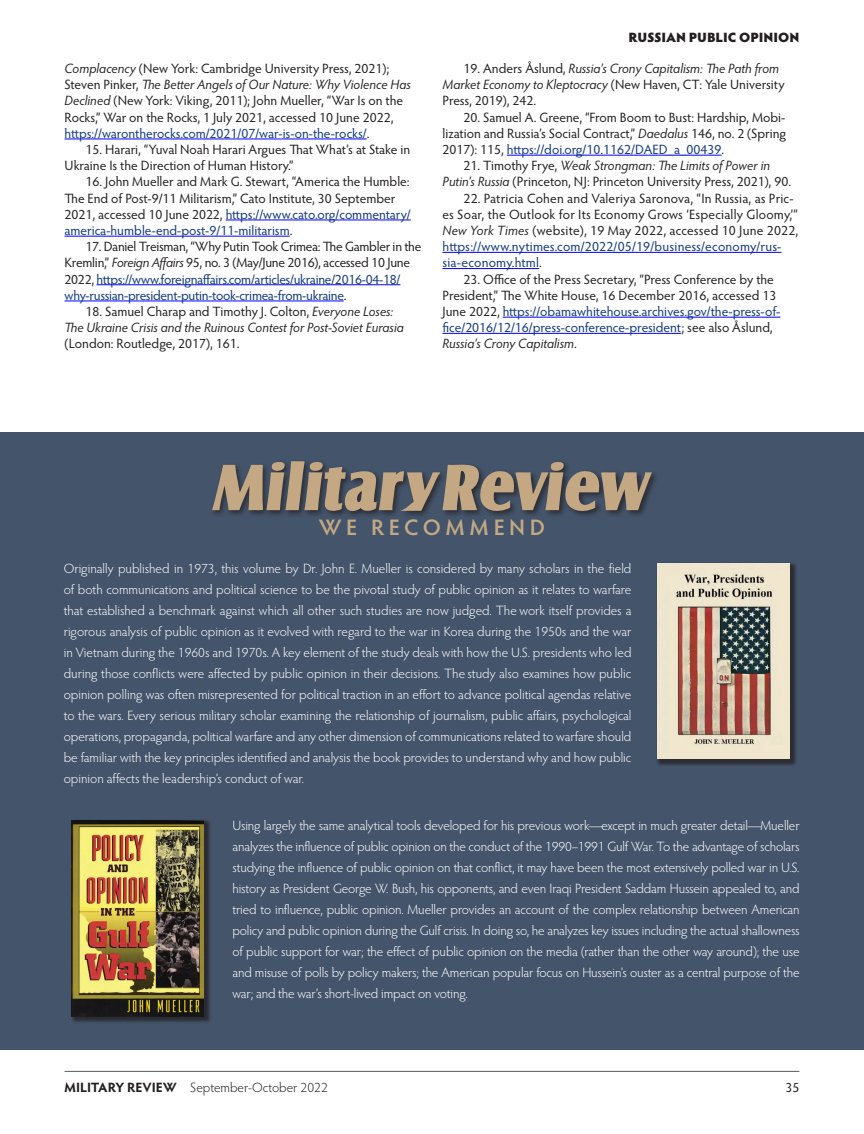
<style>
.page{position:relative;width:864px;height:1134px;background:#fff}
.page>*{position:absolute;margin:0;border:0;box-sizing:border-box;transform-origin:0 0}
.t1{font:600 22.5px "Hypatia Sans Pro";letter-spacing:.205em;color:#c3a883}
.t2{font:300 13.5px/21px "Hypatia Sans Pro";letter-spacing:-.005em;color:#fff;text-align:justify}
.t3{font:13.5px/16.2px "Hypatia Sans Pro";color:#231f20}
.t4{font:italic 13.5px/16.2px "Hypatia Sans Pro";color:#231f20}
.t5{font:13.5px/16.2px "Hypatia Sans Pro";letter-spacing:-.02em;color:#113880}
.t6{font:300 13.5px "Hypatia Sans Pro";color:#231f20}
.t7{font:900 13.5px "Hypatia Sans Pro";letter-spacing:-.005em;color:#231f20}
.s1{font-style:italic}
.s2{color:#113880}
.s3{color:#231f20}
.s4{font-style:italic;color:#231f20}
.s5{font-style:normal}
.s6{font-weight:700}
</style>
<div class="page">
<hr style="left:65px;top:1071px;width:734px;height:1px;background:#57585a">
<hr style="left:64px;top:139px;width:303px;height:1px;background:#00f">
<hr style="left:226px;top:220px;width:185px;height:1px;background:#00f">
<hr style="left:64px;top:236px;width:226px;height:1px;background:#00f">
<hr style="left:97px;top:284px;width:303px;height:1px;background:#00f">
<hr style="left:64px;top:301px;width:280px;height:1px;background:#00f">
<hr style="left:507px;top:155px;width:215px;height:1px;background:#00f">
<hr style="left:442px;top:252px;width:339px;height:1px;background:#00f">
<hr style="left:442px;top:268px;width:97px;height:1px;background:#00f">
<hr style="left:503px;top:317px;width:277px;height:1px;background:#00f">
<hr style="left:442px;top:333px;width:239px;height:1px;background:#00f">
<div style="left:0;top:432px;width:864px;height:618px;background:#44546a"></div>
<div style="left:211px;top:460px;width:448px;height:59px;background:#231f20;opacity:.75"></div>
<svg style="left:212px;top:461px;width:440px;height:53px"></svg>
<div style="left:656px;top:562px;width:141px;height:204px;background:#231f20;opacity:.75"></div>
<img style="left:658px;top:563px;width:132px;height:196px">
<div style="left:70px;top:818px;width:142px;height:206px;background:#231f20;opacity:.75"></div>
<img style="left:72px;top:820px;width:132px;height:196px">
<p class="t3" style="left:64px;top:60px;width:348px"><span class="s1">Complacency</span> (New York: Cambridge University Press, 2021); Steven Pinker, <span class="s1">The Better Angels of Our Nature: Why Violence Has Declined</span> (New York: Viking, 2011); John Mueller, “War Is on the Rocks,” War on the Rocks, 1 July 2021, accessed 10 June 2022, <span class="s2">https://warontherocks.com/2021/07/war-is-on-the-rocks/</span>.</p>
<p class="t3" style="left:64px;top:141px;width:347px;text-indent:21px">15. Harari, “Yuval Noah Harari Argues That What’s at Stake in<br>Ukraine Is the Direction of Human History.”</p>
<p class="t3" style="left:64px;top:173px;width:348px;text-indent:21px">16. John Mueller and Mark G. Stewart, “America the Humble:<br>The End of Post-9/11 Militarism,” Cato Institute, 30 September 2021, accessed 10 June 2022, <span class="s2">https://www.cato.org/commentary/ america-humble-end-post-9/11-militarism</span>.</p>
<p class="t5" style="left:65px;top:238px;width:358px;text-indent:21px"><span class="s3">17. Daniel Treisman, “Why Putin Took Crimea: The Gambler in the Kremlin,”</span> <span class="s4">Foreign Affairs</span> <span class="s3">95, no. 3 (May/June 2016), accessed 10 June 2022,</span> https://www.foreignaffairs.com/articles/ukraine/2016-04-18/ why-russian-president-putin-took-crimea-from-ukraine<span class="s3">.</span></p>
<p class="t4" style="left:64px;top:303px;width:341px;text-indent:21px"><span class="s5">18. Samuel Charap and Timothy J. Colton,</span> Everyone Loses:<br>The Ukraine Crisis and the Ruinous Contest for Post-Soviet Eurasia <span class="s5">(London: Routledge, 2017), 161.</span></p>
<p class="t7" style="left:629px;top:27px;width:172px">RUSSIAN PUBLIC OPINION</p>
<p class="t4" style="left:442px;top:60px;width:344px;text-indent:21px"><span class="s5">19. Anders Åslund,</span> Russia’s Crony Capitalism: The Path from<br>Market Economy to Kleptocracy <span class="s5">(New Haven, CT: Yale University<br>Press, 2019), 242.</span></p>
<p class="t3" style="left:442px;top:108px;width:345px;text-align:justify;text-indent:21px">20. Samuel A. Greene, “From Boom to Bust: Hardship, Mobi&shy;lization and Russia’s Social Contract,” <span class="s1">Daedalus</span> 146, no. 2 (Spring 2017): 115, <span class="s2">https://doi.org/10.1162/DAED_a_00439</span>.</p>
<p class="t3" style="left:442px;top:157px;width:350px;text-align:center">21. Timothy Frye, <span class="s1">Weak Strongman: The Limits of Power in<br>Putin’s Russia</span> (Princeton, NJ: Princeton University Press, 2021), 90.</p>
<p class="t3" style="left:443px;top:189px;width:357px;text-indent:21px">22. Patricia Cohen and Valeriya Saronova, “In Russia, as Pric&shy;es Soar, the Outlook for Its Economy Grows ‘Especially Gloomy,’” <span class="s1">New York Times</span> (website), 19 May 2022, accessed 10 June 2022, <span class="s2">https://www.nytimes.com/2022/05/19/business/economy/rus&shy;sia-economy.html</span>.</p>
<p class="t3" style="left:443px;top:270px;width:339px;text-indent:21px">23. Office of the Press Secretary, “Press Conference by the President,” The White House, 16 December 2016, accessed 13<br>June 2022, <span class="s2">https://obamawhitehouse.archives.gov/the-press-of&shy;fice/2016/12/16/press-conference-president</span>; see also Åslund, <span class="s1">Russia’s Crony Capitalism</span>.</p>
<h1 class="t1" style="left:319px;top:512px;width:228px">WE RECOMMEND</h1>
<p class="t2" style="left:64px;top:558px;width:569px">Originally published in 1973, this volume by Dr. John E. Mueller is considered by many scholars in the field of both communications and political science to be the pivotal study of public opinion as it relates to warfare that established a benchmark against which all other such studies are now judged. The work itself provides a rigorous analysis of public opinion as it evolved with regard to the war in Korea during the 1950s and the war in Vietnam during the 1960s and 1970s. A key element of the study deals with how the U.S. presidents who led during those conflicts were affected by public opinion in their decisions. The study also examines how public opinion polling was often misrepresented for political traction in an effort to advance political agendas relative to the wars. Every serious military scholar examining the relationship of journalism, public affairs, psychological operations, propaganda, political warfare and any other dimension of communications related to warfare should be familiar with the key principles identified and analysis the book provides to understand why and how public opinion affects the leadership’s conduct of war.</p>
<p class="t2" style="left:232px;top:815px;width:569px">Using largely the same analytical tools developed for his previous work—except in much greater detail—Mueller analyzes the influence of public opinion on the conduct of the 1990–1991 Gulf War. To the advantage of scholars studying the influence of public opinion on that conflict, it may have been the most extensively polled war in U.S. history as President George W. Bush, his opponents, and even Iraqi President Saddam Hussein appealed to, and tried to influence, public opinion. Mueller provides an account of the complex relationship between American policy and public opinion during the Gulf crisis. In doing so, he analyzes key issues including the actual shallowness of public support for war; the effect of public opinion on the media (rather than the other way around); the use and misuse of polls by policy makers; the American popular focus on Hussein’s ouster as a central purpose of the war; and the war’s short-lived impact on voting.</p>
<p class="t6" style="left:64px;top:1079px;width:265px"><span class="s6">MILITARY REVIEW</span> September-October 2022</p>
<p class="t3" style="left:786px;top:1079px;width:15px">35</p>
</div>
